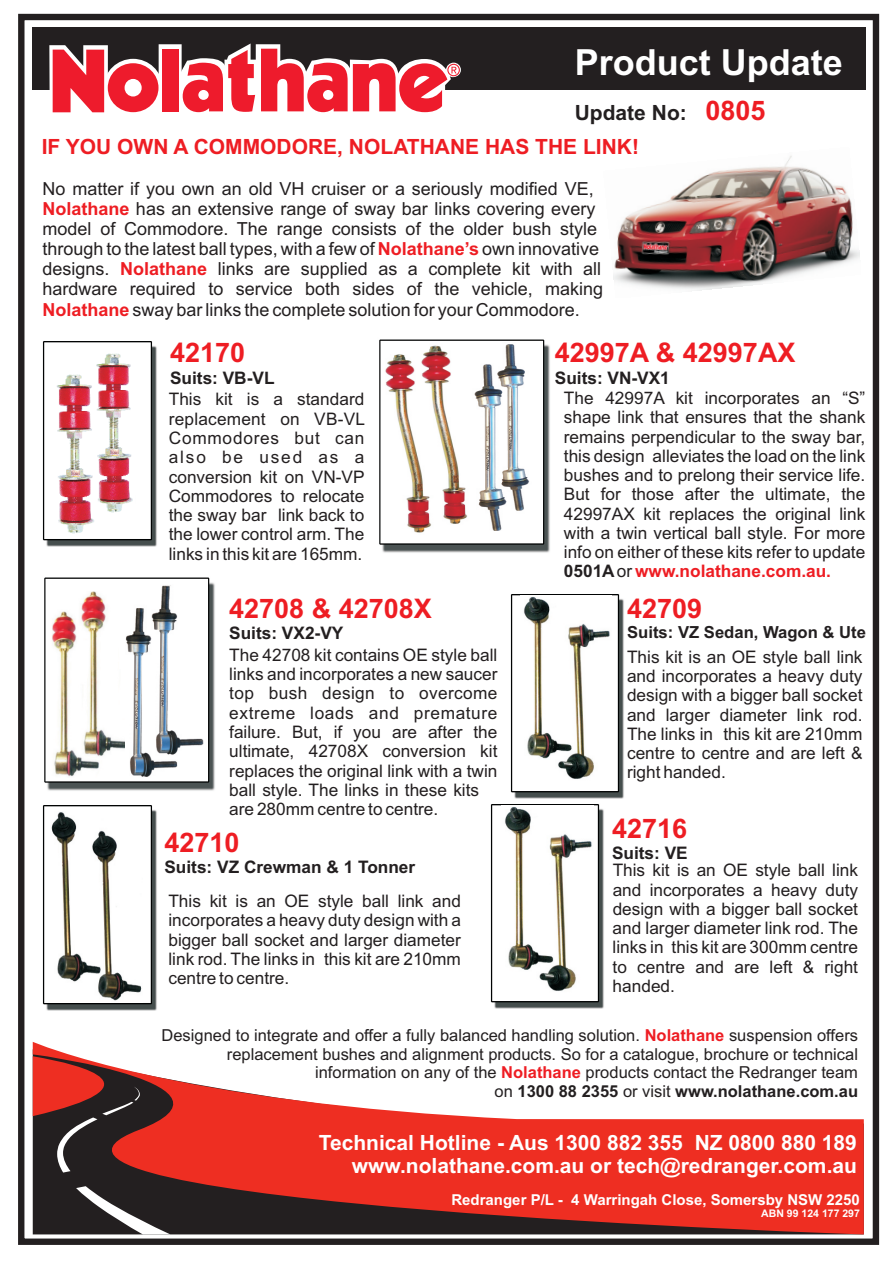
<style>
.page{position:relative;width:893px;height:1263px;background:#fff}
.page>*{position:absolute;margin:0;border:0;box-sizing:border-box;transform-origin:0 0}
.t1{font:700 36px "Arial";color:#fff}
.t2{font:700 27px "Arial";color:#ee1d23}
.t3{font:700 21px/23.4px "Arial";color:#fff;text-align:right}
.t4{font:700 21px "Arial";color:#ee1d23}
.t5{font:700 21px "Arial";color:#231f20}
.t6{font:18px/20.1px "Arial";color:#231f20}
.t7{font:700 18px "Arial";color:#ee1d23}
.t8{font:17.25px/19.2px "Arial";color:#231f20;text-align:justify}
.t9{font:700 17.25px "Arial";color:#231f20}
.t10{font:700 16.65px "Arial";color:#231f20}
.t11{font:16.5px/18.5px "Arial";color:#231f20;text-align:right}
.t12{font:700 15px "Arial";color:#fff}
.t13{font:700 10.5px "Arial";color:#fff}
.s1{font-weight:700;color:#ee1d23}
.s2{font-weight:700}
</style>
<div class="page">
<div style="left:18px;top:14px;width:861px;height:1231px;border:6px solid #231f20"></div>
<div style="left:32px;top:28px;width:833px;height:62px;background:#231f20"></div>
<svg style="left:49px;top:43px;width:411px;height:70px"></svg>
<svg style="left:18px;top:1042px;width:846px;height:192px;fill:#ee2e22"></svg>
<svg style="left:57px;top:1086px;width:113px;height:148px;background:#593332"></svg>
<img style="left:43px;top:341px;width:114px;height:206px">
<img style="left:53px;top:352px;width:82px;height:182px">
<img style="left:55px;top:372px;width:41px;height:162px">
<img style="left:94px;top:351px;width:41px;height:162px">
<img style="left:379px;top:339px;width:171px;height:214px">
<img style="left:381px;top:343px;width:151px;height:191px">
<img style="left:44px;top:577px;width:171px;height:214px">
<img style="left:51px;top:591px;width:74px;height:187px">
<img style="left:125px;top:584px;width:80px;height:194px">
<img style="left:510px;top:594px;width:114px;height:205px">
<img style="left:520px;top:596px;width:91px;height:186px">
<img style="left:43px;top:805px;width:114px;height:205px">
<img style="left:51px;top:811px;width:91px;height:191px">
<img style="left:490px;top:804px;width:114px;height:205px">
<img style="left:502px;top:805px;width:91px;height:190px">
<img style="left:613px;top:156px;width:247px;height:135px">
<h1 class="t1" style="left:575px;top:48px;width:270px">Product Update</h1>
<p class="t5" style="left:575px;top:105px;width:113px">Update No:</p>
<h2 class="t2" style="left:705px;top:101px;width:62px">0805</h2>
<p class="t4" style="left:42px;top:139px;width:599px">IF YOU OWN A COMMODORE, NOLATHANE HAS THE LINK!</p>
<p class="t6" style="left:43px;top:180px;width:558px">No matter if you own an old VH cruiser or a seriously modified VE, <span class="s1">Nolathane</span> has an extensive range of sway bar links covering every model of Commodore. The range consists of the older bush style through to the latest ball types, with a few of <span class="s1">Nolathane’s</span> own innovative designs.</p>
<p class="t7" style="left:120px;top:262px;width:89px">Nolathane</p>
<p class="t6" style="left:43px;top:261px;width:562px;text-align:justify;text-indent:175px">links are supplied as a complete kit with all hardware required to service both sides of the vehicle, making <span class="s1">Nolathane</span> sway bar links the complete solution for your Commodore.</p>
<h2 class="t2" style="left:170px;top:343px;width:77px">42170</h2>
<p class="t9" style="left:170px;top:371px;width:106px">Suits: VB-VL</p>
<p class="t8" style="left:169px;top:391px;width:198px">This kit is a standard replacement on VB-VL Commodores but can also be used as a conversion kit on VN-VP Commodores to relocate the sway bar link back to the lower control arm. The links in this kit are 165mm.</p>
<h2 class="t2" style="left:229px;top:598px;width:204px">42708 &amp; 42708X</h2>
<p class="t9" style="left:229px;top:626px;width:116px">Suits: VX2-VY</p>
<p class="t8" style="left:229px;top:647px;width:270px;text-align:left">The 42708 kit contains OE style ball links and incorporates a new saucer top bush design to overcome extreme loads and premature failure. But, if you are after the ultimate, 42708X conversion kit replaces the original link with a twin ball style. The links in these kits are 280mm centre to centre.</p>
<h2 class="t2" style="left:164px;top:832px;width:77px">42710</h2>
<p class="t9" style="left:164px;top:861px;width:252px">Suits: VZ Crewman &amp; 1 Tonner</p>
<p class="t8" style="left:168px;top:893px;width:294px">This kit is an OE style ball link and incorporates a heavy duty design with a bigger ball socket and larger diameter link rod. The links in this kit are 210mm centre to centre.</p>
<h2 class="t2" style="left:555px;top:343px;width:242px">42997A &amp; 42997AX</h2>
<p class="t9" style="left:555px;top:371px;width:117px">Suits: VN-VX1</p>
<p class="t8" style="left:564px;top:390px;width:303px">The 42997A kit incorporates an “S” shape link that ensures that the shank remains perpendicular to the sway bar, this design alleviates the load on the link bushes and to prelong their service life.<br>But for those after the ultimate, the 42997AX kit replaces the original link with a twin vertical ball style. For more info on either of these kits refer to update <span class="s2">0501A</span>or <span class="s1">www.nolathane.com.au.</span></p>
<h2 class="t2" style="left:627px;top:598px;width:77px">42709</h2>
<p class="t10" style="left:627px;top:626px;width:240px">Suits: VZ Sedan, Wagon &amp; Ute</p>
<p class="t8" style="left:627px;top:649px;width:237px">This kit is an OE style ball link and incorporates a heavy duty design with a bigger ball socket and larger diameter link rod.<br>The links in this kit are 210mm centre to centre and are left &amp; right handed.</p>
<h2 class="t2" style="left:612px;top:818px;width:77px">42716</h2>
<p class="t9" style="left:612px;top:847px;width:77px">Suits: VE</p>
<p class="t8" style="left:613px;top:862px;width:247px">This kit is an OE style ball link and incorporates a heavy duty design with a bigger ball socket and larger diameter link rod. The links in this kit are 300mm centre to centre and are left &amp; right handed.</p>
<p class="t11" style="left:162px;top:1028px;width:698px">Designed to integrate and offer a fully balanced handling solution. <span class="s1">Nolathane</span> suspension offers replacement bushes and alignment products. So for a catalogue, brochure or technical information on any of the <span class="s1">Nolathane</span> products contact the Redranger team<br>on <span class="s2">1300 88 2355</span> or visit <span class="s2">www.nolathane.com.au</span></p>
<p class="t3" style="left:319px;top:1133px;width:540px">Technical Hotline - Aus 1300 882 355 NZ 0800 880 189 www.nolathane.com.au or tech@redranger.com.au</p>
<p class="t12" style="left:451px;top:1194px;width:410px">Redranger P/L - 4 Warringah Close, Somersby NSW 2250</p>
<p class="t13" style="left:761px;top:1210px;width:100px">ABN 99 124 177 297</p>
</div>
